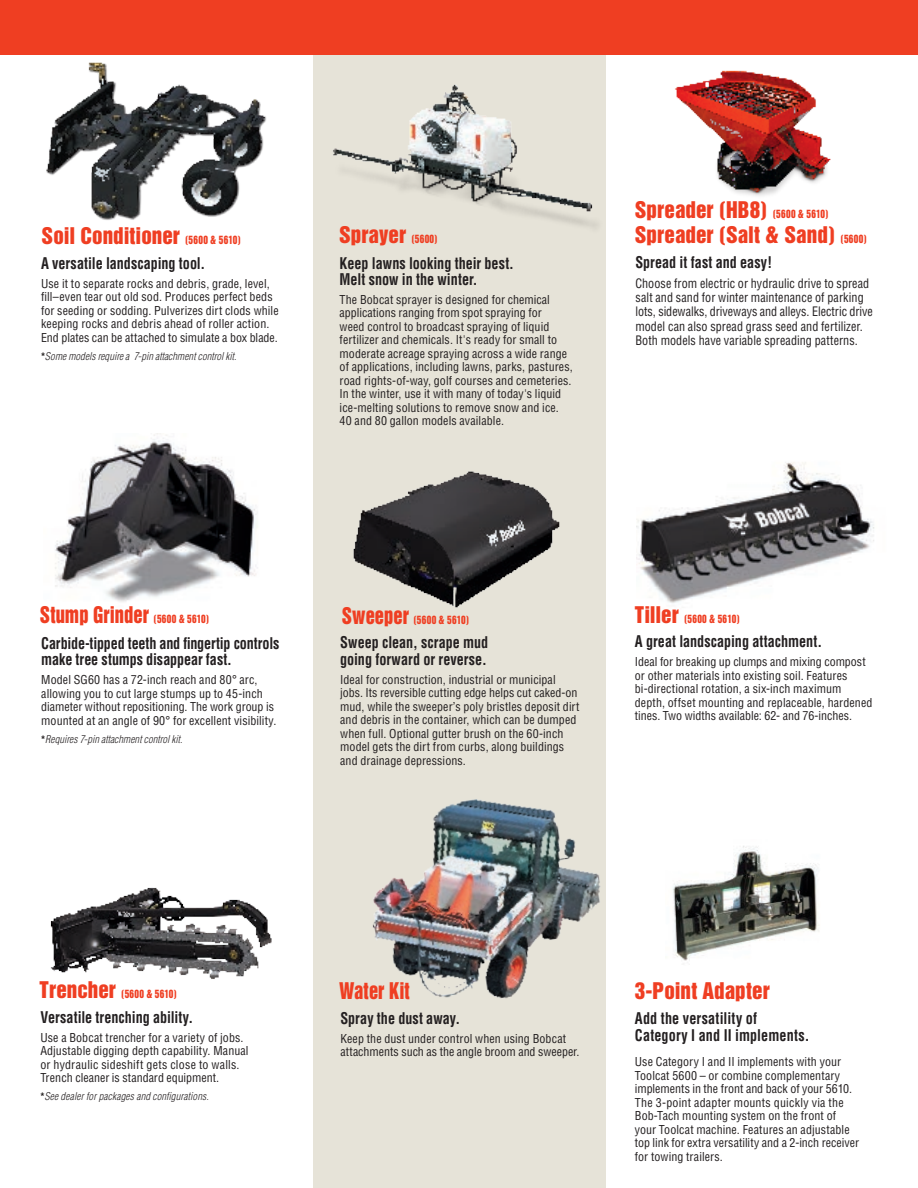
<style>
.page{position:relative;width:918px;height:1188px;background:#fff}
.page>*{position:absolute;margin:0;border:0;box-sizing:border-box;transform-origin:0 0}
.t1{font:21px/24.9px "Helvetica Inserat";letter-spacing:.005em;color:#ef3e22}
.t2{font:21px "Helvetica Inserat";letter-spacing:.005em;color:#ef3e22;scale:.88 1}
.t3{font:700 condensed 15.75px/16.5px "Helvetica";color:#231f20;scale:.9 1}
.t4{font:condensed 12.75px/14.2px "Helvetica";letter-spacing:.005em;color:#231f20;scale:.95 1}
.t5{font:condensed 12px/13.5px "Helvetica";letter-spacing:.01em;color:#231f20}
.t6{font:italic 300 condensed 10.5px "Helvetica";letter-spacing:.01em;color:#231f20}
.t7{font:10.5px "Helvetica Inserat";letter-spacing:.03em;color:#ef3e22;scale:.88 1}
.s1{font-size:10.5px}
.s2{font-weight:700;font-style:normal;font-stretch:normal}
.s3{font-size:21px}
</style>
<div class="page">
<div style="left:313px;top:0;width:293px;height:1188px;background:#e6e3d8"></div>
<div style="left:0;top:0;width:918px;height:55px;background:#ef3e22"></div>
<img style="left:637px;top:462px;width:238px;height:141px">
<img style="left:50px;top:887px;width:222px;height:92px">
<img style="left:353px;top:471px;width:207px;height:137px">
<img style="left:675px;top:70px;width:156px;height:126px">
<img style="left:55px;top:433px;width:203px;height:169px">
<img style="left:333px;top:84px;width:265px;height:144px">
<img style="left:46px;top:62px;width:221px;height:158px">
<img style="left:372px;top:799px;width:229px;height:200px">
<img style="left:672px;top:846px;width:148px;height:115px">
<h1 class="t1" style="left:42px;top:223px;width:201px">Soil Conditioner <span class="s1">(5600 &amp; 5610)</span></h1>
<h2 class="t3" style="left:41px;top:255px;width:184px">A versatile landscaping tool.</h2>
<p class="t5" style="left:41px;top:276px;width:239px">Use it to separate rocks and debris, grade, level, fill–even tear out old sod. Produces perfect beds for seeding or sodding. Pulverizes dirt clods while keeping rocks and debris ahead of roller action.<br>End plates can be attached to simulate a box blade.</p>
<p class="t6" style="left:41px;top:349px;width:197px"><span class="s2">*</span>Some models require a 7-pin attachment control kit.</p>
<h1 class="t1" style="left:339px;top:222px;width:100px">Sprayer <span class="s1">(5600)</span></h1>
<h2 class="t3" style="left:340px;top:254px;width:195px">Keep lawns looking their best.<br>Melt snow in the winter.</h2>
<p class="t5" style="left:340px;top:293px;width:235px">The Bobcat sprayer is designed for chemical applications ranging from spot spraying for<br>weed control to broadcast spraying of liquid fertilizer and chemicals. It's ready for small to moderate acreage spraying across a wide range of applications, including lawns, parks, pastures, road rights-of-way, golf courses and cemeteries.<br>In the winter, use it with many of today's liquid ice-melting solutions to remove snow and ice.<br>40 and 80 gallon models available.</p>
<h1 class="t1" style="left:635px;top:198px;width:233px">Spreader (HB8) <span class="s1">(5600 &amp; 5610)<br></span>Spreader (Salt &amp; Sand) <span class="s1">(5600)</span></h1>
<h2 class="t3" style="left:635px;top:254px;width:153px">Spread it fast and easy!</h2>
<p class="t4" style="left:635px;top:276px;width:252px">Choose from electric or hydraulic drive to spread salt and sand for winter maintenance of parking lots, sidewalks, driveways and alleys. Electric drive model can also spread grass seed and fertilizer.<br>Both models have variable spreading patterns.</p>
<h1 class="t2" style="left:40px;top:602px;width:194px">Stump Grinder <span class="s1">(5600 &amp; 5610)</span></h1>
<h2 class="t3" style="left:41px;top:635px;width:266px">Carbide-tipped teeth and fingertip controls make tree stumps disappear fast.</h2>
<p class="t5" style="left:41px;top:673px;width:237px">Model SG60 has a 72-inch reach and 80° arc, allowing you to cut large stumps up to 45-inch diameter without repositioning. The work group is mounted at an angle of 90° for excellent visibility.</p>
<p class="t6" style="left:41px;top:732px;width:143px"><span class="s2">*</span>Requires 7-pin attachment control kit.</p>
<p class="t7" style="left:342px;top:613px;width:146px"><span class="s3">Sweeper</span> (5600 &amp; 5610)</p>
<h2 class="t3" style="left:340px;top:634px;width:166px">Sweep clean, scrape mud going forward or reverse.</h2>
<p class="t5" style="left:340px;top:672px;width:241px">Ideal for construction, industrial or municipal jobs. Its reversible cutting edge helps cut caked-on mud, while the sweeper’s poly bristles deposit dirt and debris in the container, which can be dumped when full. Optional gutter brush on the 60-inch model gets the dirt from curbs, along buildings and drainage depressions.</p>
<p class="t7" style="left:635px;top:612px;width:121px"><span class="s3">Tiller</span> (5600 &amp; 5610)</p>
<h2 class="t3" style="left:635px;top:633px;width:210px">A great landscaping attachment.</h2>
<p class="t5" style="left:635px;top:655px;width:239px">Ideal for breaking up clumps and mixing compost or other materials into existing soil. Features bi-directional rotation, a six-inch maximum depth, offset mounting and replaceable, hardened tines. Two widths available: 62- and 76-inches.</p>
<p class="t7" style="left:39px;top:988px;width:158px"><span class="s3">Trencher</span> (5600 &amp; 5610)</p>
<h2 class="t3" style="left:40px;top:1009px;width:171px">Versatile trenching ability.</h2>
<p class="t5" style="left:40px;top:1030px;width:210px">Use a Bobcat trencher for a variety of jobs.<br>Adjustable digging depth capability. Manual or hydraulic sideshift gets close to walls.<br>Trench cleaner is standard equipment.</p>
<p class="t6" style="left:40px;top:1090px;width:170px"><span class="s2">*</span>See dealer for packages and configurations.</p>
<h1 class="t2" style="left:339px;top:978px;width:82px">Water Kit</h1>
<h2 class="t3" style="left:340px;top:1010px;width:135px">Spray the dust away.</h2>
<p class="t5" style="left:340px;top:1031px;width:241px">Keep the dust under control when using Bobcat attachments such as the angle broom and sweeper.</p>
<h1 class="t1" style="left:635px;top:979px;width:136px">3-Point Adapter</h1>
<h2 class="t3" style="left:635px;top:1010px;width:195px">Add the versatility of<br>Category I and II implements.</h2>
<p class="t5" style="left:635px;top:1055px;width:226px">Use Category I and II implements with your Toolcat 5600 – or combine complementary implements in the front and back of your 5610.<br>The 3-point adapter mounts quickly via the Bob-Tach mounting system on the front of your Toolcat machine. Features an adjustable top link for extra versatility and a 2-inch receiver for towing trailers.</p>
</div>
